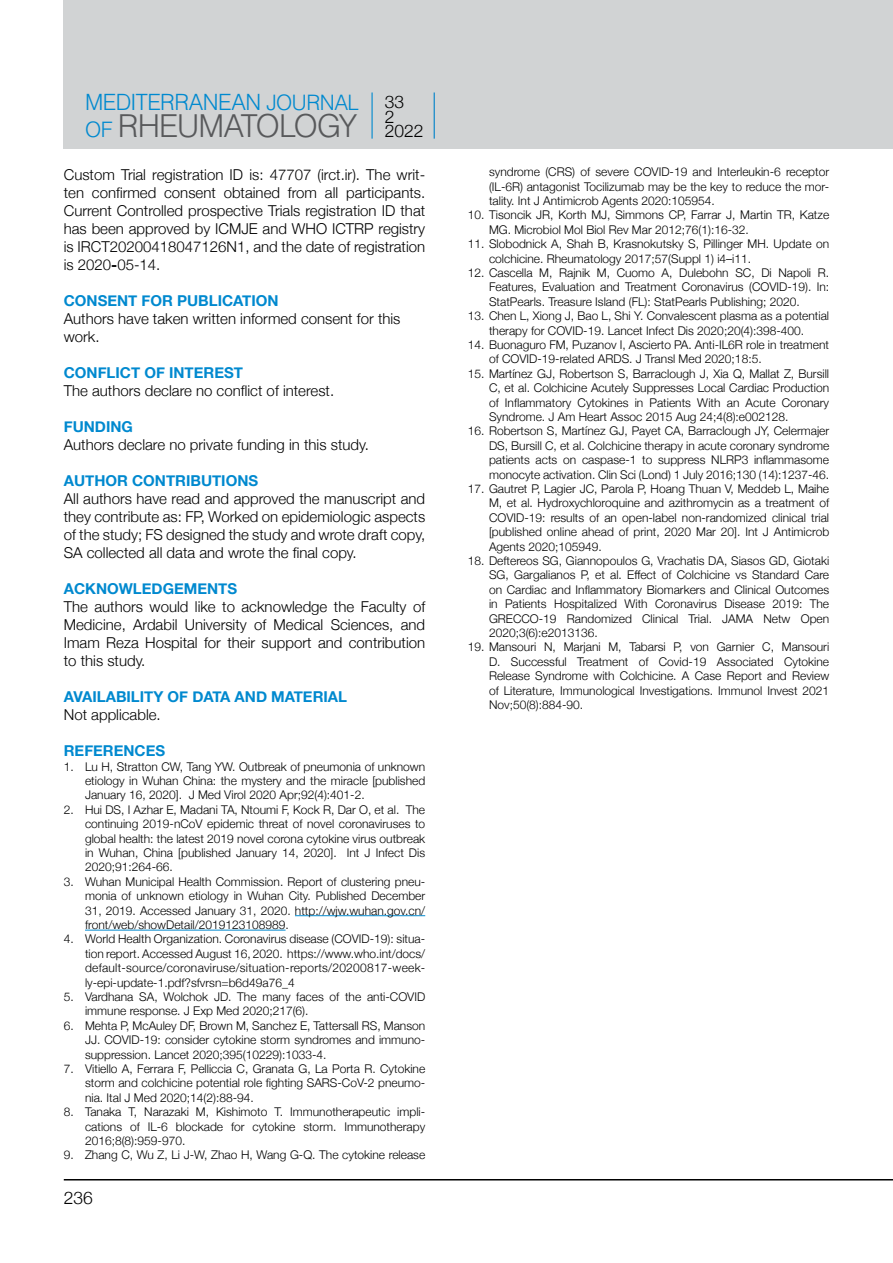
<style>
.page{position:relative;width:893px;height:1263px;background:#fff}
.page>*{position:absolute;margin:0;border:0;box-sizing:border-box;transform-origin:0 0}
.t1{font:31.2px "UB Helvetica Light";letter-spacing:-.025em;color:#58595b}
.t2{font:22.2px "UB Helvetica Light";letter-spacing:-.02em;color:#0089cf}
.t3{font:300 17.4px/15px "Helvetica Neue";color:#000}
.t4{font:300 15px/18px "Helvetica Neue";color:#000;text-align:justify}
.t5{font:700 15px "Helvetica Neue";color:#0089cf}
.t6{font:300 12px/14.4px "Helvetica Neue";color:#000;text-align:justify}
.s1{font-size:21px}
.s2{font-size:21px;color:#0089cf}
.s3{font-weight:700}
</style>
<div class="page">
<hr style="left:64px;top:1179px;width:829px;height:1px;background:#000">
<div style="left:64px;top:0;width:829px;height:149px;background:#d1d3d4"></div>
<hr style="left:371px;top:92px;width:2px;height:47px;background:#0089cf">
<hr style="left:434px;top:92px;width:1px;height:47px;background:#0081c9">
<hr style="left:295px;top:915px;width:130px;height:1px;background:#0089cf">
<hr style="left:85px;top:930px;width:201px;height:1px;background:#0089cf">
<h2 class="t2" style="left:85px;top:89px;width:275px">MEDITERRANEAN <span class="s1">JOURNAL</span></h2>
<h1 class="t1" style="left:85px;top:107px;width:273px"><span class="s2">OF</span> RHEUMATOLOGY</h1>
<h3 class="t3" style="left:385px;top:93px;width:40px">33<br>2<br>2022</h3>
<p class="t4" style="left:64px;top:165px;width:363px">Custom Trial registration ID is: 47707 (irct.ir). The writ&shy;ten confirmed consent obtained from all participants.<br>Current Controlled prospective Trials registration ID that has been approved by ICMJE and WHO ICTRP registry is IRCT20200418047126N1, and the date of registration is 2020<span class="s3">-</span>05-14.</p>
<p class="t5" style="left:64px;top:289px;width:216px">CONSENT FOR PUBLICATION</p>
<p class="t4" style="left:64px;top:309px;width:338px">Authors have taken written informed consent for this work.</p>
<p class="t5" style="left:64px;top:361px;width:181px">CONFLICT OF INTEREST</p>
<p class="t4" style="left:64px;top:381px;width:272px">The authors declare no conflict of interest.</p>
<p class="t5" style="left:64px;top:415px;width:71px">FUNDING</p>
<p class="t4" style="left:64px;top:435px;width:307px">Authors declare no private funding in this study.</p>
<p class="t5" style="left:64px;top:469px;width:196px">AUTHOR CONTRIBUTIONS</p>
<p class="t4" style="left:64px;top:489px;width:363px">All authors have read and approved the manuscript and they contribute as: FP, Worked on epidemiologic aspects of the study; FS designed the study and wrote draft copy, SA collected all data and wrote the final copy.</p>
<p class="t5" style="left:64px;top:577px;width:175px">ACKNOWLEDGEMENTS</p>
<p class="t4" style="left:64px;top:597px;width:363px">The authors would like to acknowledge the Faculty of Medicine, Ardabil University of Medical Sciences, and Imam Reza Hospital for their support and contribution to this study.</p>
<p class="t5" style="left:64px;top:685px;width:285px">AVAILABILITY OF DATA AND MATERIAL</p>
<p class="t4" style="left:64px;top:705px;width:98px">Not applicable.</p>
<p class="t5" style="left:64px;top:739px;width:103px">REFERENCES</p>
<p class="t6" style="left:85px;top:758px;width:342px;text-indent:-21px">1. Lu H, Stratton CW, Tang YW. Outbreak of pneumonia of unknown etiology in Wuhan China: the mystery and the miracle [published January 16, 2020]. J Med Virol 2020 Apr;92(4):401-2.</p>
<p class="t6" style="left:85px;top:801px;width:342px;text-indent:-21px">2. Hui DS, I Azhar E, Madani TA, Ntoumi F, Kock R, Dar O, et al. The continuing 2019-nCoV epidemic threat of novel coronaviruses to global health: the latest 2019 novel corona cytokine virus outbreak in Wuhan, China [published January 14, 2020]. Int J Infect Dis 2020;91:264-66.</p>
<p class="t6" style="left:85px;top:873px;width:342px;text-indent:-21px">3. Wuhan Municipal Health Commission. Report of clustering pneu&shy;monia of unknown etiology in Wuhan City. Published December 31, 2019. Accessed January 31, 2020. http://wjw.wuhan.gov.cn/ front/web/showDetail/2019123108989.</p>
<p class="t6" style="left:85px;top:931px;width:342px;text-indent:-21px">4. World Health Organization. Coronavirus disease (COVID-19): situa&shy;tion report. Accessed August 16, 2020. https://www.who.int/docs/ default-source/coronaviruse/situation-reports/20200817-week&shy;ly-epi-update-1.pdf?sfvrsn=b6d49a76_4</p>
<p class="t6" style="left:85px;top:988px;width:342px;text-indent:-21px">5. Vardhana SA, Wolchok JD. The many faces of the anti-COVID immune response. J Exp Med 2020;217(6).</p>
<p class="t6" style="left:85px;top:1017px;width:342px;text-indent:-21px">6. Mehta P, McAuley DF, Brown M, Sanchez E, Tattersall RS, Manson JJ. COVID-19: consider cytokine storm syndromes and immuno&shy;suppression. Lancet 2020;395(10229):1033-4.</p>
<p class="t6" style="left:85px;top:1060px;width:342px;text-indent:-21px">7. Vitiello A, Ferrara F, Pelliccia C, Granata G, La Porta R. Cytokine storm and colchicine potential role fighting SARS-CoV-2 pneumo&shy;nia. Ital J Med 2020;14(2):88-94.</p>
<p class="t6" style="left:85px;top:1104px;width:342px;text-indent:-21px">8. Tanaka T, Narazaki M, Kishimoto T. Immunotherapeutic impli&shy;cations of IL-6 blockade for cytokine storm. Immunotherapy 2016;8(8):959‐970.</p>
<p class="t6" style="left:64px;top:1147px;width:363px">9. Zhang C, Wu Z, Li J-W, Zhao H, Wang G-Q. The cytokine release</p>
<h3 class="t3" style="left:64px;top:1189px;width:31px">236</h3>
<p class="t6" style="left:489px;top:164px;width:342px">syndrome (CRS) of severe COVID-19 and Interleukin-6 receptor (IL-6R) antagonist Tocilizumab may be the key to reduce the mor&shy;tality. Int J Antimicrob Agents 2020:105954.</p>
<p class="t6" style="left:489px;top:207px;width:342px;text-indent:-21px">10. Tisoncik JR, Korth MJ, Simmons CP, Farrar J, Martin TR, Katze<br>MG. Microbiol Mol Biol Rev Mar 2012;76(1):16-32.</p>
<p class="t6" style="left:489px;top:236px;width:342px;text-indent:-21px">11. Slobodnick A, Shah B, Krasnokutsky S, Pillinger MH. Update on colchicine. Rheumatology 2017;57(Suppl 1) i4–i11.</p>
<p class="t6" style="left:489px;top:265px;width:342px;text-indent:-21px">12. Cascella M, Rajnik M, Cuomo A, Dulebohn SC, Di Napoli R.<br>Features, Evaluation and Treatment Coronavirus (COVID-19). In:<br>StatPearls. Treasure Island (FL): StatPearls Publishing; 2020.</p>
<p class="t6" style="left:468px;top:308px;width:363px;text-align:center">13. Chen L, Xiong J, Bao L, Shi Y. Convalescent plasma as a potential therapy for COVID-19. Lancet Infect Dis 2020;20(4):398-400.</p>
<p class="t6" style="left:489px;top:337px;width:342px;text-indent:-21px">14. Buonaguro FM, Puzanov I, Ascierto PA. Anti-IL6R role in treatment of COVID-19-related ARDS. J Transl Med 2020;18:5.</p>
<p class="t6" style="left:489px;top:365px;width:342px;text-indent:-21px">15. Martínez GJ, Robertson S, Barraclough J, Xia Q, Mallat Z, Bursill C, et al. Colchicine Acutely Suppresses Local Cardiac Production of Inflammatory Cytokines in Patients With an Acute Coronary Syndrome. J Am Heart Assoc 2015 Aug 24;4(8):e002128.</p>
<p class="t6" style="left:489px;top:423px;width:342px;text-indent:-21px">16. Robertson S, Martínez GJ, Payet CA, Barraclough JY, Celermajer DS, Bursill C, et al. Colchicine therapy in acute coronary syndrome patients acts on caspase-1 to suppress NLRP3 inflammasome monocyte activation. Clin Sci (Lond) 1 July 2016;130 (14):1237-46.</p>
<p class="t6" style="left:489px;top:481px;width:342px;text-indent:-21px">17. Gautret P, Lagier JC, Parola P, Hoang Thuan V, Meddeb L, Maihe M, et al. Hydroxychloroquine and azithromycin as a treatment of COVID-19: results of an open-label non-randomized clinical trial [published online ahead of print, 2020 Mar 20]. Int J Antimicrob Agents 2020;105949.</p>
<p class="t6" style="left:489px;top:553px;width:342px;text-indent:-21px">18. Deftereos SG, Giannopoulos G, Vrachatis DA, Siasos GD, Giotaki SG, Gargalianos P, et al. Effect of Colchicine vs Standard Care on Cardiac and Inflammatory Biomarkers and Clinical Outcomes in Patients Hospitalized With Coronavirus Disease 2019: The GRECCO-19 Randomized Clinical Trial. JAMA Netw Open 2020;3(6):e2013136.</p>
<p class="t6" style="left:489px;top:639px;width:342px;text-indent:-21px">19. Mansouri N, Marjani M, Tabarsi P, von Garnier C, Mansouri D. Successful Treatment of Covid-19 Associated Cytokine Release Syndrome with Colchicine. A Case Report and Review of Literature, Immunological Investigations. Immunol Invest 2021<br>Nov;50(8):884-90.</p>
</div>
